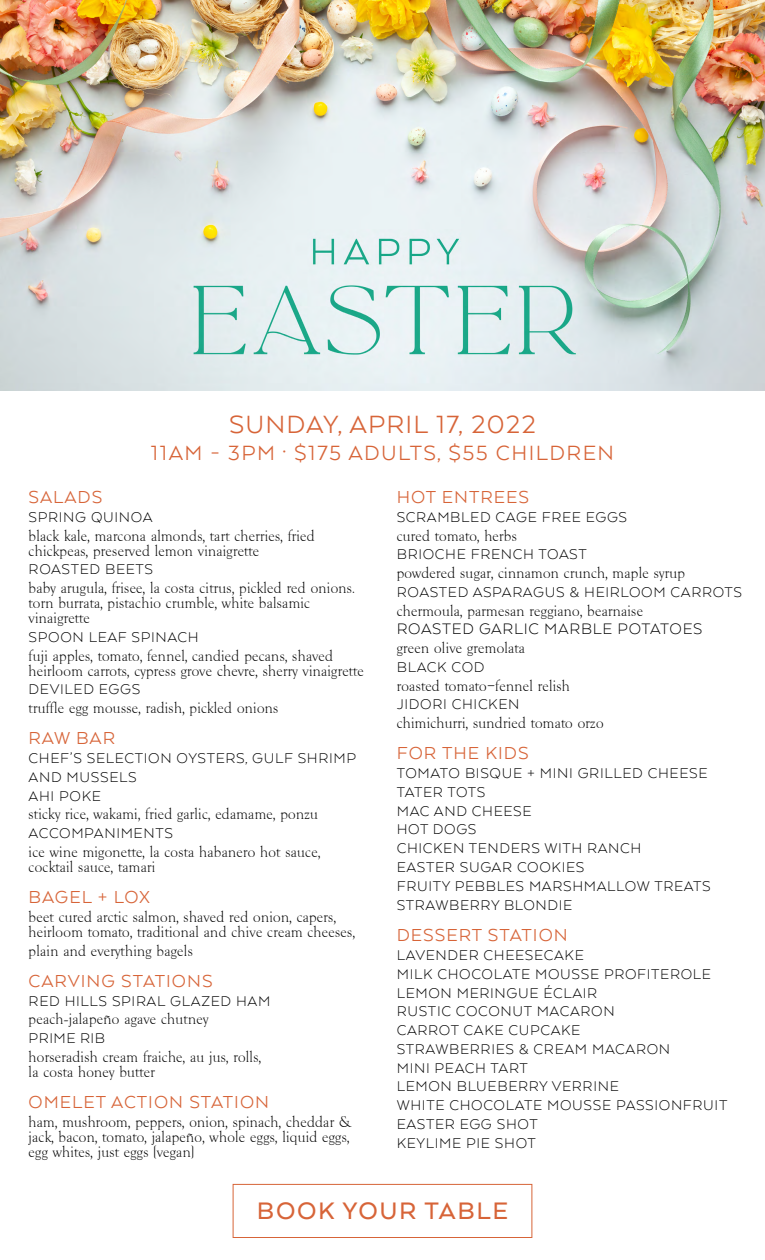
<style>
.page{position:relative;width:765px;height:1260px;background:#fff}
.page>*{position:absolute;margin:0;border:0;box-sizing:border-box;transform-origin:0 0}
.t1{font:28.75px "Arquitecta";letter-spacing:.04em;color:#d76438}
.t2{font:500 27.5px "Arquitecta";letter-spacing:.06em;color:#d76438}
.t3{font:23.75px "Arquitecta";letter-spacing:.06em;color:#d76438}
.t4{font:20px "Arquitecta";letter-spacing:.05em;color:#d76438}
.t5{font:300 17.5px "Arquitecta";letter-spacing:.04em;color:#000}
.t6{font:300 16.25px/18.8px "Arquitecta";letter-spacing:.04em;color:#000}
.t7{font:300 15px/15px "Goudx";letter-spacing:.02em;color:#000}
</style>
<div class="page">
<img style="left:0;top:0;width:765px;height:391px">
<div style="left:233px;top:1184px;width:299px;height:54px;border:1px solid #d76438"></div>
<h1 class="t1" style="left:229px;top:406px;width:308px">SUNDAY, APRIL 17, 2022</h1>
<h3 class="t3" style="left:151px;top:438px;width:465px">11AM - 3PM ∙ $175 ADULTS, $55 CHILDREN</h3>
<h3 class="t4" style="left:29px;top:485px;width:75px">SALADS</h3>
<p class="t6" style="left:29px;top:507px;width:125px">SPRING QUINOA</p>
<p class="t7" style="left:29px;top:529px;width:288px">black kale, marcona almonds, tart cherries, fried chickpeas, preserved lemon vinaigrette</p>
<p class="t6" style="left:29px;top:559px;width:126px">ROASTED BEETS</p>
<p class="t7" style="left:29px;top:581px;width:327px">baby arugula, frisee, la costa citrus, pickled red onions. torn burrata, pistachio crumble, white balsamic vinaigrette</p>
<p class="t6" style="left:29px;top:627px;width:172px">SPOON LEAF SPINACH</p>
<p class="t7" style="left:29px;top:649px;width:337px">fuji apples, tomato, fennel, candied pecans, shaved heirloom carrots, cypress grove chevre, sherry vinaigrette</p>
<p class="t6" style="left:29px;top:679px;width:113px">DEVILED EGGS</p>
<p class="t7" style="left:29px;top:701px;width:251px">truffle egg mousse, radish, pickled onions</p>
<h3 class="t4" style="left:29px;top:726px;width:88px">RAW BAR</h3>
<p class="t6" style="left:29px;top:748px;width:329px">CHEF’S SELECTION OYSTERS, GULF SHRIMP<br>AND MUSSELS<br>AHI POKE</p>
<p class="t7" style="left:29px;top:807px;width:291px">sticky rice, wakami, fried garlic, edamame, ponzu</p>
<p class="t6" style="left:29px;top:823px;width:146px">ACCOMPANIMENTS</p>
<p class="t7" style="left:29px;top:845px;width:293px">ice wine migonette, la costa habanero hot sauce, cocktail sauce, tamari</p>
<h3 class="t4" style="left:29px;top:885px;width:123px">BAGEL + LOX</h3>
<p class="t7" style="left:29px;top:910px;width:328px">beet cured arctic salmon, shaved red onion, capers, heirloom tomato, traditional and chive cream cheeses,</p>
<p class="t7" style="left:29px;top:944px;width:166px">plain and everything bagels</p>
<h3 class="t4" style="left:29px;top:968px;width:186px">CARVING STATIONS</h3>
<p class="t6" style="left:29px;top:991px;width:243px">RED HILLS SPIRAL GLAZED HAM</p>
<p class="t7" style="left:29px;top:1012px;width:181px">peach-jalapeño agave chutney</p>
<p class="t6" style="left:29px;top:1028px;width:78px">PRIME RIB</p>
<p class="t7" style="left:29px;top:1050px;width:234px">horseradish cream fraiche, au jus, rolls, la costa honey butter</p>
<h3 class="t4" style="left:29px;top:1090px;width:242px">OMELET ACTION STATION</h3>
<p class="t7" style="left:29px;top:1115px;width:324px;text-align:justify">ham, mushroom, peppers, onion, spinach, cheddar &amp; jack, bacon, tomato, jalapeño, whole eggs, liquid eggs, egg whites, just eggs (vegan)</p>
<h3 class="t4" style="left:397px;top:485px;width:134px">HOT ENTREES</h3>
<p class="t6" style="left:397px;top:507px;width:232px">SCRAMBLED CAGE FREE EGGS</p>
<p class="t7" style="left:397px;top:529px;width:122px">cured tomato, herbs</p>
<p class="t6" style="left:397px;top:544px;width:192px">BRIOCHE FRENCH TOAST</p>
<p class="t7" style="left:397px;top:566px;width:290px">powdered sugar, cinnamon crunch, maple syrup</p>
<p class="t6" style="left:397px;top:582px;width:347px">ROASTED ASPARAGUS &amp; HEIRLOOM CARROTS</p>
<p class="t7" style="left:397px;top:604px;width:248px">chermoula, parmesan reggiano, bearnaise</p>
<p class="t5" style="left:397px;top:618px;width:307px">ROASTED GARLIC MARBLE POTATOES</p>
<p class="t7" style="left:397px;top:641px;width:130px">green olive gremolata</p>
<p class="t6" style="left:397px;top:657px;width:89px">BLACK COD</p>
<p class="t7" style="left:397px;top:679px;width:175px">roasted tomato–fennel relish</p>
<p class="t6" style="left:397px;top:694px;width:124px">JIDORI CHICKEN</p>
<p class="t7" style="left:397px;top:716px;width:208px">chimichurri, sundried tomato orzo</p>
<h3 class="t4" style="left:397px;top:741px;width:133px">FOR THE KIDS</h3>
<p class="t6" style="left:397px;top:763px;width:316px">TOMATO BISQUE + MINI GRILLED CHEESE<br>TATER TOTS<br>MAC AND CHEESE<br>HOT DOGS<br>CHICKEN TENDERS WITH RANCH<br>EASTER SUGAR COOKIES<br>FRUITY PEBBLES MARSHMALLOW TREATS<br>STRAWBERRY BLONDIE</p>
<h3 class="t4" style="left:397px;top:923px;width:173px">DESSERT STATION</h3>
<p class="t6" style="left:397px;top:945px;width:332px">LAVENDER CHEESECAKE<br>MILK CHOCOLATE MOUSSE PROFITEROLE<br>LEMON MERINGUE ÉCLAIR<br>RUSTIC COCONUT MACARON<br>CARROT CAKE CUPCAKE<br>STRAWBERRIES &amp; CREAM MACARON<br>MINI PEACH TART<br>LEMON BLUEBERRY VERRINE<br>WHITE CHOCOLATE MOUSSE PASSIONFRUIT<br>EASTER EGG SHOT<br>KEYLIME PIE SHOT</p>
<h2 class="t2" style="left:257px;top:1194px;width:253px">BOOK YOUR TABLE</h2>
</div>
